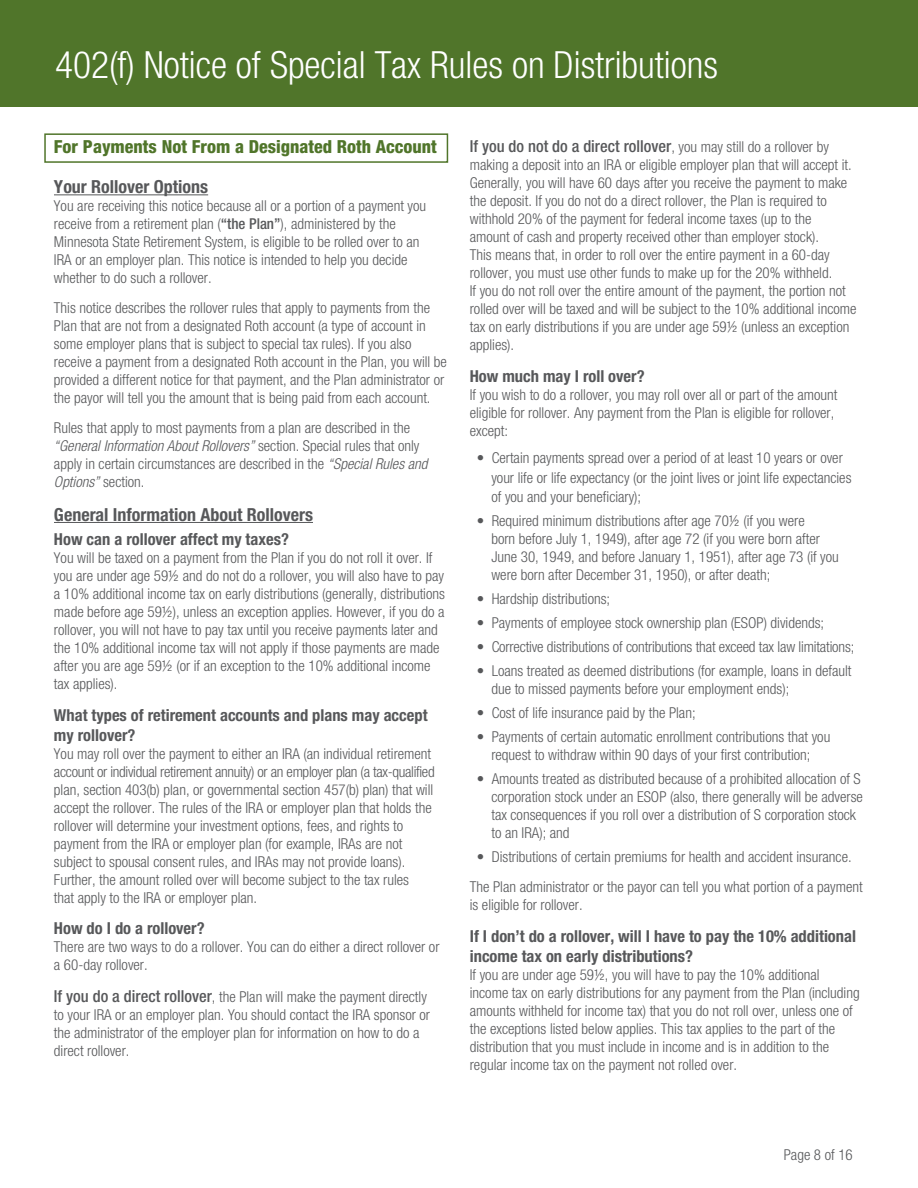
<style>
.page{position:relative;width:918px;height:1188px;background:#fff}
.page>*{position:absolute;margin:0;border:0;box-sizing:border-box;transform-origin:0 0}
.t1{font:300 condensed 37.5px "Helvetica Neue LT Std";color:#fff}
.t2{font:700 condensed 18px "Helvetica Neue LT Std";color:#57585a}
.t3{font:800 condensed 18px "Helvetica Neue LT Std";color:#50752a}
.t4{font:700 condensed 16.5px/19.8px "Helvetica Neue LT Std";color:#57585a}
.t5{font:500 condensed 16.5px "Helvetica Neue LT Std";color:#57585a}
.t6{font:300 condensed 15px/18px "Helvetica Neue LT Std";color:#57585a}
.s1{font-weight:500}
.s2{font-style:italic}
.s3{font-weight:500;font-size:16.5px}
.s4{font-weight:300;font-size:15px}
</style>
<div class="page">
<hr style="left:54px;top:194px;width:154px;height:1px;background:#57585a">
<hr style="left:54px;top:522px;width:259px;height:1px;background:#57585a">
<div style="left:0;top:0;width:918px;height:107px;background:#50752a"></div>
<div style="left:44px;top:133px;width:404px;height:30px;border:2px solid #50752a"></div>
<p class="t1" style="left:55px;top:43px;width:665px">402(f) Notice of Special Tax Rules on Distributions</p>
<p class="t3" style="left:54px;top:136px;width:384px">For Payments Not From a Designated Roth Account</p>
<p class="t2" style="left:54px;top:176px;width:156px">Your Rollover Options</p>
<p class="t6" style="left:54px;top:197px;width:374px">You are receiving this notice because all or a portion of a payment you receive from a retirement plan (<span class="s1">“the Plan”</span>), administered by the Minnesota State Retirement System, is eligible to be rolled over to an IRA or an employer plan. This notice is intended to help you decide whether to do such a rollover.</p>
<p class="t6" style="left:54px;top:299px;width:394px">This notice describes the rollover rules that apply to payments from the Plan that are not from a designated Roth account (a type of account in some employer plans that is subject to special tax rules). If you also receive a payment from a designated Roth account in the Plan, you will be provided a different notice for that payment, and the Plan administrator or the payor will tell you the amount that is being paid from each account.</p>
<p class="t6" style="left:54px;top:419px;width:375px">Rules that apply to most payments from a plan are described in the <span class="s2">“General Information About Rollovers”</span> section. Special rules that only apply in certain circumstances are described in the <span class="s2">“Special Rules and Options”</span> section.</p>
<p class="t2" style="left:54px;top:503px;width:261px">General Information About Rollovers</p>
<p class="t4" style="left:54px;top:529px;width:236px">How can a rollover affect my taxes?</p>
<p class="t6" style="left:54px;top:549px;width:392px">You will be taxed on a payment from the Plan if you do not roll it over. If you are under age 59½ and do not do a rollover, you will also have to pay a 10% additional income tax on early distributions (generally, distributions made before age 59½), unless an exception applies. However, if you do a rollover, you will not have to pay tax until you receive payments later and the 10% additional income tax will not apply if those payments are made after you are age 59½ (or if an exception to the 10% additional income tax applies).</p>
<p class="t4" style="left:54px;top:705px;width:375px">What types of retirement accounts and plans may accept my rollover?</p>
<p class="t6" style="left:54px;top:744px;width:382px">You may roll over the payment to either an IRA (an individual retirement account or individual retirement annuity) or an employer plan (a tax-qualified plan, section 403(b) plan, or governmental section 457(b) plan) that will accept the rollover. The rules of the IRA or employer plan that holds the rollover will determine your investment options, fees, and rights to payment from the IRA or employer plan (for example, IRAs are not subject to spousal consent rules, and IRAs may not provide loans).<br>Further, the amount rolled over will become subject to the tax rules<br>that apply to the IRA or employer plan.</p>
<p class="t4" style="left:54px;top:918px;width:152px">How do I do a rollover?</p>
<p class="t6" style="left:54px;top:938px;width:387px">There are two ways to do a rollover. You can do either a direct rollover or a 60-day rollover.</p>
<p class="t6" style="left:54px;top:988px;width:378px"><span class="s3">If you do a direct rollover</span>, the Plan will make the payment directly to your IRA or an employer plan. You should contact the IRA sponsor or the administrator of the employer plan for information on how to do a direct rollover.</p>
<p class="t5" style="left:470px;top:137px;width:361px">If you do not do a direct rollover<span class="s4">, you may still do a rollover by</span></p>
<p class="t6" style="left:470px;top:156px;width:388px">making a deposit into an IRA or eligible employer plan that will accept it.<br>Generally, you will have 60 days after you receive the payment to make the deposit. If you do not do a direct rollover, the Plan is required to withhold 20% of the payment for federal income taxes (up to the<br>amount of cash and property received other than employer stock).<br>This means that, in order to roll over the entire payment in a 60-day rollover, you must use other funds to make up for the 20% withheld.<br>If you do not roll over the entire amount of the payment, the portion not rolled over will be taxed and will be subject to the 10% additional income tax on early distributions if you are under age 59½ (unless an exception applies).</p>
<p class="t4" style="left:470px;top:366px;width:176px">How much may I roll over?</p>
<p class="t6" style="left:470px;top:386px;width:369px">If you wish to do a rollover, you may roll over all or part of the amount eligible for rollover. Any payment from the Plan is eligible for rollover, except:</p>
<p class="t6" style="left:491px;top:448px;width:362px;line-height:19.5px;text-indent:-14px">• Certain payments spread over a period of at least 10 years or over your life or life expectancy (or the joint lives or joint life expectancies of you and your beneficiary);</p>
<p class="t6" style="left:491px;top:512px;width:349px;text-indent:-14px">• Required minimum distributions after age 70½ (if you were<br>born before July 1, 1949), after age 72 (if you were born after June 30, 1949, and before January 1, 1951), after age 73 (if you were born after December 31, 1950), or after death;</p>
<p class="t6" style="left:477px;top:590px;width:135px">• Hardship distributions;</p>
<p class="t6" style="left:477px;top:614px;width:349px">• Payments of employee stock ownership plan (ESOP) dividends;</p>
<p class="t6" style="left:477px;top:638px;width:379px">• Corrective distributions of contributions that exceed tax law limitations;</p>
<p class="t6" style="left:491px;top:662px;width:362px;text-indent:-14px">• Loans treated as deemed distributions (for example, loans in default due to missed payments before your employment ends);</p>
<p class="t6" style="left:477px;top:704px;width:220px">• Cost of life insurance paid by the Plan;</p>
<p class="t6" style="left:477px;top:728px;width:355px;text-align:center">• Payments of certain automatic enrollment contributions that you request to withdraw within 90 days of your first contribution;</p>
<p class="t6" style="left:491px;top:770px;width:373px;text-indent:-14px">• Amounts treated as distributed because of a prohibited allocation of S corporation stock under an ESOP (also, there generally will be adverse tax consequences if you roll over a distribution of S corporation stock to an IRA); and</p>
<p class="t6" style="left:477px;top:848px;width:376px">• Distributions of certain premiums for health and accident insurance.</p>
<p class="t6" style="left:470px;top:878px;width:395px">The Plan administrator or the payor can tell you what portion of a payment</p>
<p class="t6" style="left:470px;top:896px;width:114px">is eligible for rollover.</p>
<p class="t4" style="left:470px;top:926px;width:388px">If I don’t do a rollover, will I have to pay the 10% additional income tax on early distributions?</p>
<p class="t6" style="left:470px;top:965px;width:391px">If you are under age 59½, you will have to pay the 10% additional income tax on early distributions for any payment from the Plan (including amounts withheld for income tax) that you do not roll over, unless one of the exceptions listed below applies. This tax applies to the part of the distribution that you must include in income and is in addition to the regular income tax on the payment not rolled over.</p>
<p class="t6" style="left:784px;top:1145px;width:71px">Page 8 of 16</p>
</div>
